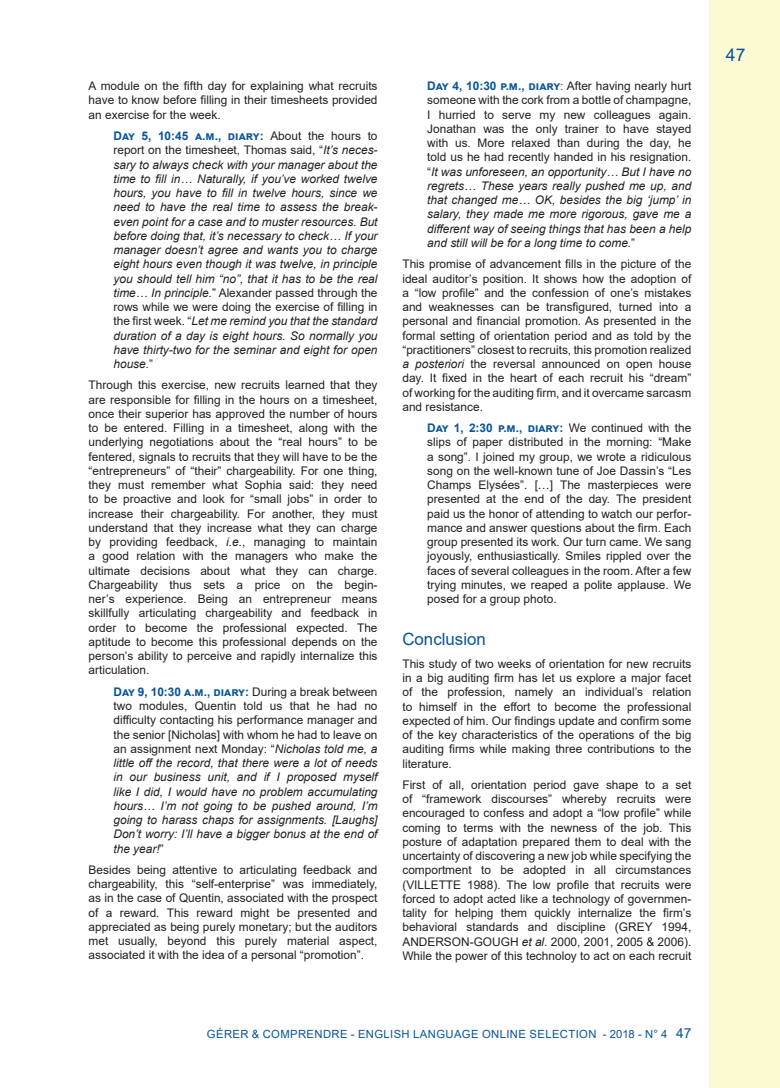
<style>
.page{position:relative;width:780px;height:1088px;background:#fff}
.page>*{position:absolute;margin:0;border:0;box-sizing:border-box;transform-origin:0 0}
.t1{font:17.5px "Arial";color:#07549a}
.Titre_1{font:16.88px "Arial";color:#07549a}
.texte_courant{font:11.88px/14.2px "Arial";color:#231f20;text-align:justify}
.retrait{font:italic 11.88px/14.2px "Arial";color:#231f20;text-align:justify}
.retrait-2{font:11.88px/14.2px "Arial";color:#231f20;text-align:justify}
.t2{font:11.25px "Arial";letter-spacing:.035em;color:#07549a}
.s1{font-weight:700;font-style:normal;color:#07549a}
.s2{font-style:normal}
.s3{font-style:italic}
.s4{font-style:normal;color:#07549a}
.s5{font-weight:700;color:#07549a}
.s6{font-size:13.75px}
</style>
<div class="page">
<div style="left:709px;top:0;width:71px;height:1088px;background:#fcfad2"></div>
<p class="texte_courant" style="left:89px;top:79px;width:290px">A module on the fifth day for explaining what recruits have to know before filling in their timesheets provided an exercise for the week.</p>
<p class="retrait" style="left:113px;top:129px;width:265px"><span class="s1">Day 5, 10:45 a.m., diary:</span> <span class="s2">About the hours to report on the timesheet, Thomas said, “</span>It’s neces&shy;sary to always check with your manager about the time to fill in… Naturally, if you’ve worked twelve hours, you have to fill in twelve hours, since we need to have the real time to assess the break&shy;even point for a case and to muster resources. But before doing that, it’s necessary to check… If your manager doesn’t agree and wants you to charge eight hours even though it was twelve, in principle you should tell him “no”, that it has to be the real time… In principle.<span class="s2">” Alexander passed through the rows while we were doing the exercise of filling in the first week. “</span>Let me remind you that the standard duration of a day is eight hours. So normally you have thirty-two for the seminar and eight for open house.<span class="s2">”</span></p>
<p class="texte_courant" style="left:89px;top:378px;width:290px">Through this exercise, new recruits learned that they are responsible for filling in the hours on a timesheet, once their superior has approved the number of hours to be entered. Filling in a timesheet, along with the underlying negotiations about the “real hours” to be fentered, signals to recruits that they will have to be the “entrepreneurs” of “their” chargeability. For one thing, they must remember what Sophia said: they need to be proactive and look for “small jobs” in order to increase their chargeability. For another, they must understand that they increase what they can charge by providing feedback, <span class="s3">i.e.</span>, managing to maintain a good relation with the managers who make the ultimate decisions about what they can charge.<br>Chargeability thus sets a price on the begin&shy;ner’s experience. Being an entrepreneur means skillfully articulating chargeability and feedback in order to become the professional expected. The aptitude to become this professional depends on the person’s ability to perceive and rapidly internalize this articulation.</p>
<p class="retrait" style="left:113px;top:685px;width:265px"><span class="s1">Day 9, 10:30 a.m., diary:</span> <span class="s2">During a break between two modules, Quentin told us that he had no difficulty contacting his performance manager and the senior [Nicholas] with whom he had to leave on an assignment next Monday: “</span>Nicholas told me, a little off the record, that there were a lot of needs in our business unit, and if I proposed myself like I did, I would have no problem accumulating hours… I’m not going to be pushed around, I’m going to harass chaps for assignments. [Laughs] Don’t worry: I’ll have a bigger bonus at the end of the year!<span class="s2">”</span></p>
<p class="texte_courant" style="left:89px;top:862px;width:290px">Besides being attentive to articulating feedback and chargeability, this “self-enterprise” was immediately, as in the case of Quentin, associated with the prospect of a reward. This reward might be presented and appreciated as being purely monetary; but the auditors met usually, beyond this purely material aspect, associated it with the idea of a personal “promotion”.</p>
<p class="retrait" style="left:427px;top:79px;width:265px"><span class="s1">Day 4, 10:30 p.m., diary</span><span class="s4">:</span> <span class="s2">After having nearly hurt someone with the cork from a bottle of champagne, I hurried to serve my new colleagues again.<br>Jonathan was the only trainer to have stayed with us. More relaxed than during the day, he told us he had recently handed in his resignation. “</span>It was unforeseen, an opportunity… But I have no regrets… These years really pushed me up, and that changed me… OK, besides the big ‘jump’ in salary, they made me more rigorous, gave me a different way of seeing things that has been a help and still will be for a long time to come.<span class="s2">”</span></p>
<p class="texte_courant" style="left:402px;top:257px;width:290px">This promise of advancement fills in the picture of the ideal auditor’s position. It shows how the adoption of a “low profile” and the confession of one’s mistakes and weaknesses can be transfigured, turned into a personal and financial promotion. As presented in the formal setting of orientation period and as told by the “practitioners” closest to recruits, this promotion realized <span class="s3">a posteriori</span> the reversal announced on open house day. It fixed in the heart of each recruit his “dream” of working for the auditing firm, and it overcame sarcasm and resistance.</p>
<p class="retrait-2" style="left:427px;top:421px;width:265px"><span class="s5">Day 1, 2:30 p.m., diary:</span> We continued with the slips of paper distributed in the morning: “Make a song”. I joined my group, we wrote a ridiculous song on the well-known tune of Joe Dassin’s “Les Champs Elysées”. […] The masterpieces were presented at the end of the day. The president paid us the honor of attending to watch our perfor&shy;mance and answer questions about the firm. Each group presented its work. Our turn came. We sang joyously, enthusiastically. Smiles rippled over the faces of several colleagues in the room. After a few trying minutes, we reaped a polite applause. We posed for a group photo.</p>
<p class="Titre_1" style="left:402px;top:627px;width:85px">Conclusion</p>
<p class="texte_courant" style="left:402px;top:656px;width:290px">This study of two weeks of orientation for new recruits in a big auditing firm has let us explore a major facet of the profession, namely an individual’s relation to himself in the effort to become the professional expected of him. Our findings update and confirm some of the key characteristics of the operations of the big auditing firms while making three contributions to the literature.</p>
<p class="texte_courant" style="left:402px;top:777px;width:290px">First of all, orientation period gave shape to a set of “framework discourses” whereby recruits were encouraged to confess and adopt a “low profile” while coming to terms with the newness of the job. This posture of adaptation prepared them to deal with the uncertainty of discovering a new job while specifying the comportment to be adopted in all circumstances (VILLETTE 1988). The low profile that recruits were forced to adopt acted like a technology of governmen&shy;tality for helping them quickly internalize the firm’s behavioral standards and discipline (GREY 1994, ANDERSON-GOUGH <span class="s3">et al</span>. 2000, 2001, 2005 &amp; 2006).<br>While the power of this technoloy to act on each recruit</p>
<p class="t2" style="left:207px;top:1026px;width:486px">GÉRER &amp; COMPRENDRE - ENGLISH LANGUAGE ONLINE SELECTION - 2018 - N° 4 <span class="s6">47</span></p>
<h1 class="t1" style="left:726px;top:42px;width:21px">47</h1>
</div>
